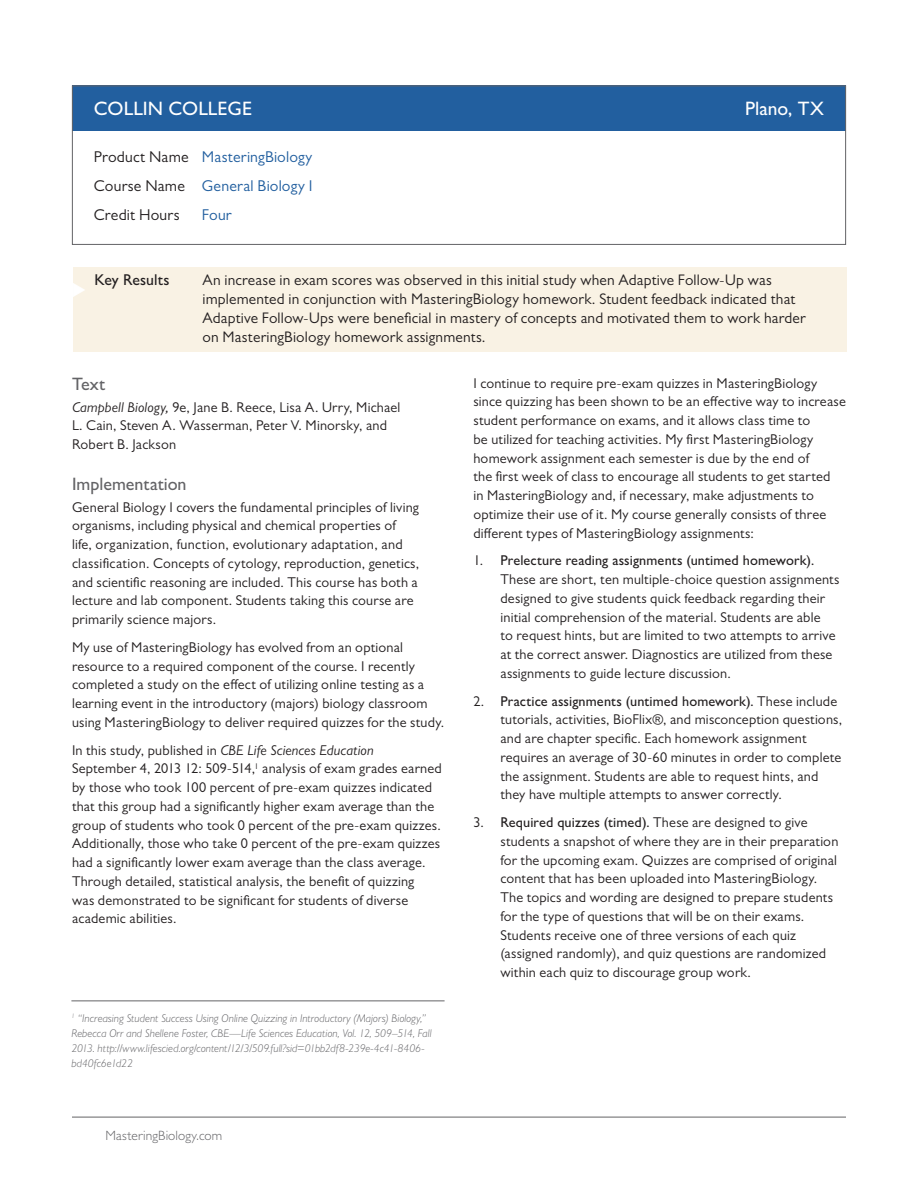
<style>
.page{position:relative;width:918px;height:1188px;background:#fff}
.page>*{position:absolute;margin:0;border:0;box-sizing:border-box;transform-origin:0 0}
.course_info__boxed{font:500 19.5px "Gill Sans MT Pro";color:#fff}
.subhead_1{font:500 18px "Gill Sans MT Pro";color:#636366}
.course_info__boxed-2{font:15.75px "Gill Sans MT Pro";letter-spacing:.01em;color:#225f9f}
.course_info__boxed-3{font:15.75px "Gill Sans MT Pro";letter-spacing:.01em;color:#231f20}
.course_info__boxed-4{font:500 15.75px "Gill Sans MT Pro";color:#231f20}
.course_info__boxed-5{font:15.3px/19.2px "Gill Sans MT Pro";letter-spacing:.01em;color:#231f20}
.text{font:14.25px/18.8px "Gill Sans MT Pro";letter-spacing:.015em;color:#231f20}
.bullet_list__new{font:14.25px/18.8px "Gill Sans MT Pro";letter-spacing:.015em;color:#231f20}
.RFL{font:300 13.5px "Gill Sans MT Pro";letter-spacing:.01em;color:#636366}
.footnotes{font:italic 300 11.25px/15px "Gill Sans MT Pro";letter-spacing:.005em;color:#636366}
.s1{color:#231f20}
.s2{font-style:italic}
.s3{font-weight:500}
</style>
<div class="page">
<div style="left:72px;top:86px;width:774px;height:45px;background:#225f9f"></div>
<div style="left:72px;top:86px;width:774px;height:159px;border:1px solid #636366"></div>
<hr style="left:72px;top:1117px;width:774px;height:1px;background:#636366">
<div style="left:73px;top:268px;width:774px;height:84px;background:#f9f2e4"></div>
<hr style="left:71px;top:1000px;width:374px;height:1px;background:#636366">
<p class="course_info__boxed" style="left:94px;top:97px;width:160px">COLLIN COLLEGE</p>
<p class="course_info__boxed" style="left:745px;top:97px;width:80px">Plano, TX</p>
<p class="course_info__boxed-2" style="left:94px;top:147px;width:220px"><span class="s1">Product Name</span> MasteringBiology</p>
<p class="course_info__boxed-2" style="left:94px;top:176px;width:220px"><span class="s1">Course Name</span> General Biology I</p>
<p class="course_info__boxed-3" style="left:94px;top:206px;width:87px">Credit Hours</p>
<p class="course_info__boxed-2" style="left:202px;top:206px;width:31px">Four</p>
<p class="course_info__boxed-4" style="left:95px;top:270px;width:77px">Key Results</p>
<p class="course_info__boxed-5" style="left:203px;top:270px;width:605px">An increase in exam scores was observed in this initial study when Adaptive Follow-Up was implemented in conjunction with MasteringBiology homework. Student feedback indicated that Adaptive Follow-Ups were beneficial in mastery of concepts and motivated them to work harder on MasteringBiology homework assignments.</p>
<p class="subhead_1" style="left:72px;top:374px;width:35px">Text</p>
<p class="text" style="left:72px;top:397px;width:330px"><span class="s2">Campbell Biology,</span> 9e, Jane B. Reece, Lisa A. Urry, Michael<br>L. Cain, Steven A. Wasserman, Peter V. Minorsky, and<br>Robert B. Jackson</p>
<p class="subhead_1" style="left:72px;top:474px;width:116px">Implementation</p>
<p class="text" style="left:72px;top:497px;width:349px">General Biology I covers the fundamental principles of living organisms, including physical and chemical properties of life, organization, function, evolutionary adaptation, and classification. Concepts of cytology, reproduction, genetics, and scientific reasoning are included. This course has both a lecture and lab component. Students taking this course are primarily science majors.</p>
<p class="text" style="left:72px;top:638px;width:374px">My use of MasteringBiology has evolved from an optional resource to a required component of the course. I recently completed a study on the effect of utilizing online testing as a learning event in the introductory (majors) biology classroom using MasteringBiology to deliver required quizzes for the study.</p>
<p class="text" style="left:72px;top:740px;width:371px">In this study, published in <span class="s2">CBE Life Sciences Education<br></span>September 4, 2013 12: 509-514,<sup>1</sup> analysis of exam grades earned by those who took 100 percent of pre-exam quizzes indicated that this group had a significantly higher exam average than the group of students who took 0 percent of the pre-exam quizzes.<br>Additionally, those who take 0 percent of the pre-exam quizzes had a significantly lower exam average than the class average.<br>Through detailed, statistical analysis, the benefit of quizzing<br>was demonstrated to be significant for students of diverse academic abilities.</p>
<p class="footnotes" style="left:71px;top:1010px;width:362px"><sup>1</sup> “Increasing Student Success Using Online Quizzing in Introductory (Majors) Biology,” Rebecca Orr and Shellene Foster, CBE—Life Sciences Education, Vol. 12, 509–514, Fall 2013. http://www.lifescied.org/content/12/3/509.full?sid=01bb2df8-239e-4c41-8406- bd40fc6e1d22</p>
<p class="RFL" style="left:72px;top:1127px;width:152px">36 • MasteringBiology.com</p>
<p class="text" style="left:473px;top:373px;width:374px">I continue to require pre-exam quizzes in MasteringBiology since quizzing has been shown to be an effective way to increase student performance on exams, and it allows class time to<br>be utilized for teaching activities. My first MasteringBiology homework assignment each semester is due by the end of<br>the first week of class to encourage all students to get started<br>in MasteringBiology and, if necessary, make adjustments to optimize their use of it. My course generally consists of three different types of MasteringBiology assignments:</p>
<p class="bullet_list__new" style="left:500px;top:551px;width:341px;text-indent:-27px">1. <span class="s3">Prelecture reading assignments (untimed homework).<br></span>These are short, ten multiple-choice question assignments designed to give students quick feedback regarding their initial comprehension of the material. Students are able<br>to request hints, but are limited to two attempts to arrive at the correct answer. Diagnostics are utilized from these assignments to guide lecture discussion.</p>
<p class="bullet_list__new" style="left:500px;top:691px;width:343px;text-indent:-27px">2. <span class="s3">Practice assignments (untimed homework).</span> These include tutorials, activities, BioFlix®, and misconception questions, and are chapter specific. Each homework assignment requires an average of 30-60 minutes in order to complete the assignment. Students are able to request hints, and they have multiple attempts to answer correctly.</p>
<p class="bullet_list__new" style="left:500px;top:813px;width:339px;text-indent:-27px">3. <span class="s3">Required quizzes (timed).</span> These are designed to give students a snapshot of where they are in their preparation for the upcoming exam. Quizzes are comprised of original content that has been uploaded into MasteringBiology.<br>The topics and wording are designed to prepare students for the type of questions that will be on their exams.<br>Students receive one of three versions of each quiz (assigned randomly), and quiz questions are randomized within each quiz to discourage group work.</p>
</div>
